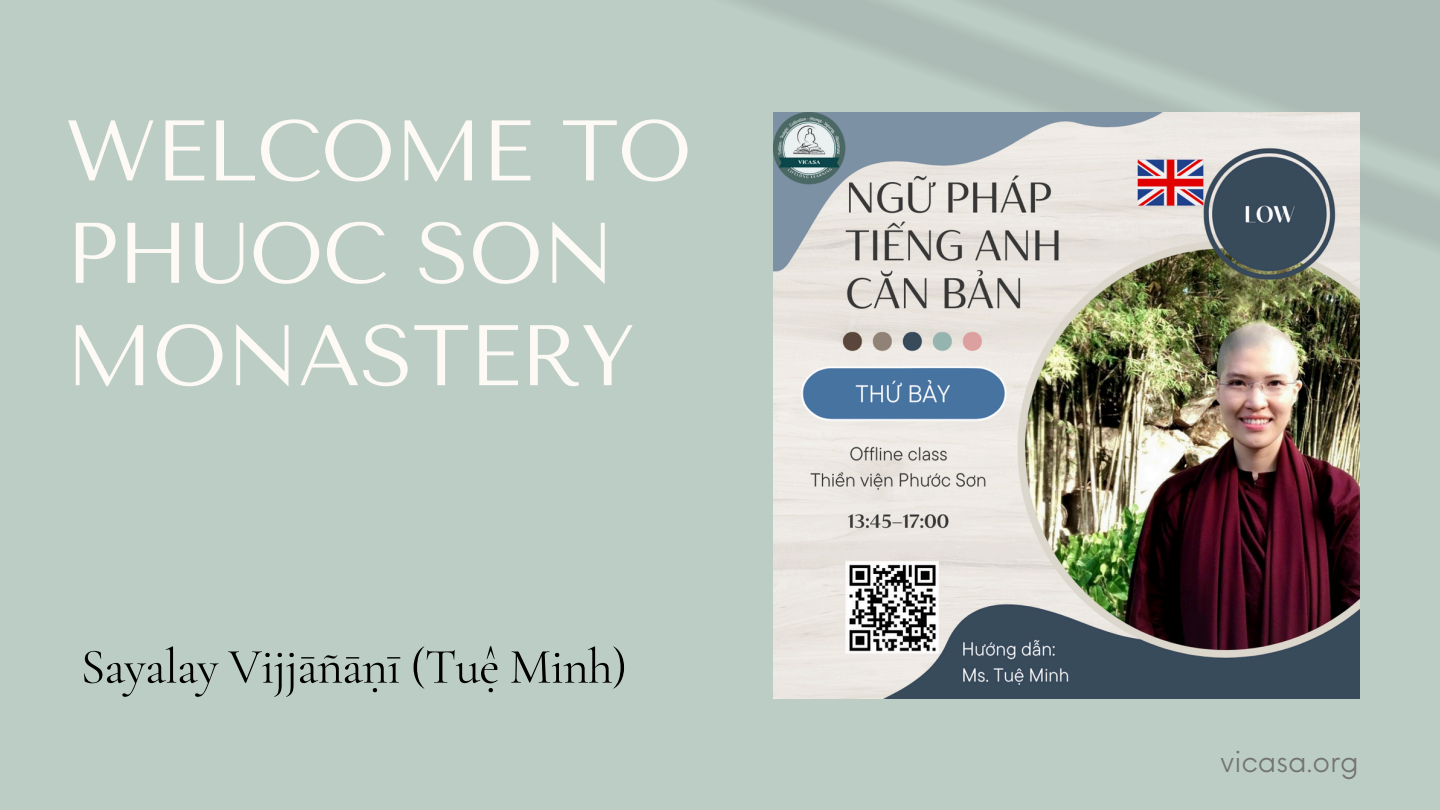
<style>
.page{position:relative;width:1440px;height:810px;background:#bbcdc5}
.page>*{position:absolute;margin:0;border:0;box-sizing:border-box;transform-origin:0 0}
.t1{font:85.8px/102.4px "Tenor Sans";letter-spacing:-.01em;color:#fdf9f5}
.t2{font:50.1px "Cormorant Garamond";letter-spacing:-.02em;color:#000}
.t3{font:28px "Neue Einstellung";color:#737373}
</style>
<div class="page">
<img style="left:737px;top:0;width:703px;height:378px">
<img style="left:774px;top:112px;width:585px;height:586px">
<h1 class="t1" style="left:65px;top:100px;width:628px">WELCOME TO<br>PHUOC SON<br>MONASTERY</h1>
<p class="t2" style="left:81px;top:636px;width:548px">Sayalay Vijjāñāṇī (Tuệ Minh)</p>
<h2 class="t3" style="left:1221px;top:737px;width:140px">vicasa.org</h2>
</div>
